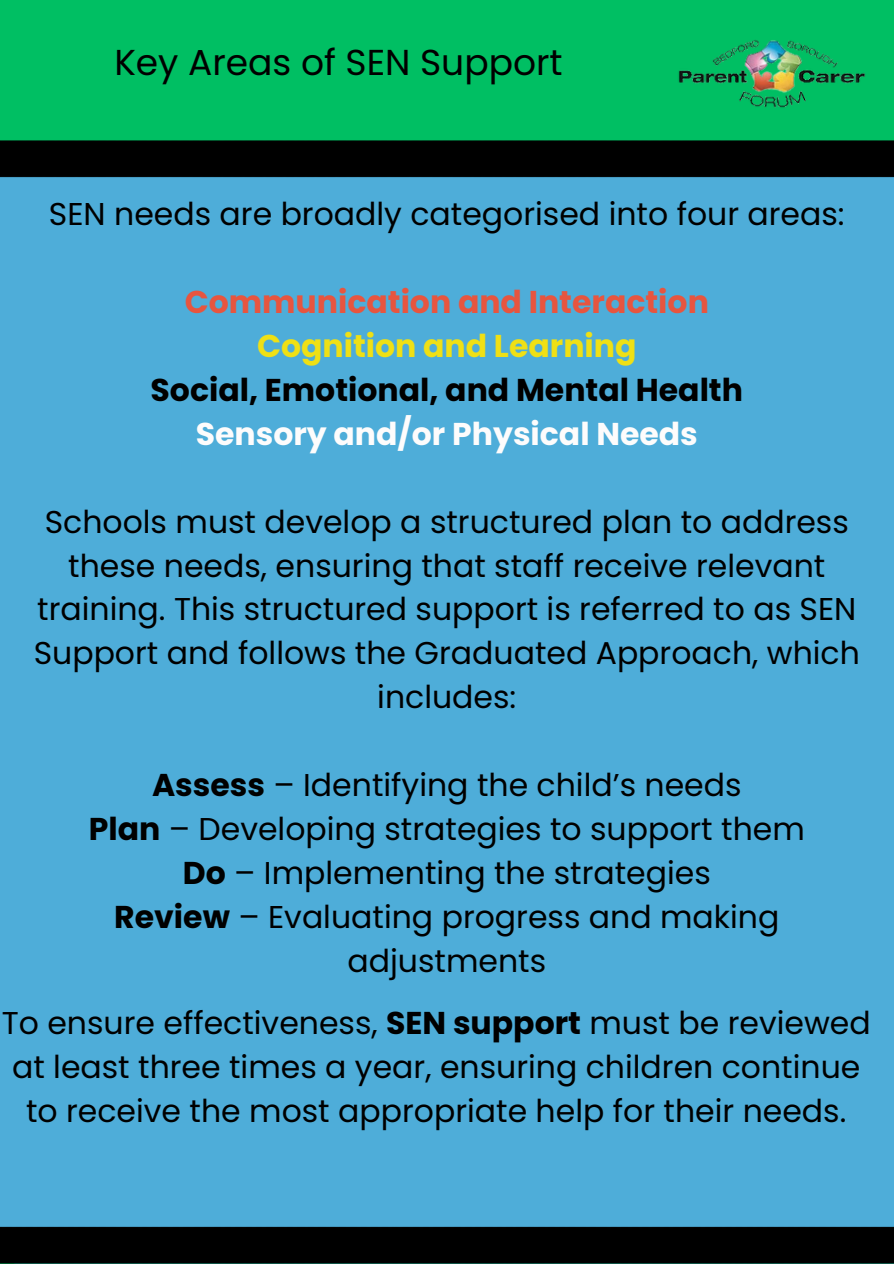
<style>
.page{position:relative;width:894px;height:1264px;background:#fff}
.page>*{position:absolute;margin:0;border:0;box-sizing:border-box;transform-origin:0 0}
.t1{font:36px "Poppins";color:#000}
.t2{font:31.5px/43.8px "Poppins";color:#000;text-align:center}
.t3{font:700 31.5px/43.8px "Poppins";color:#000;text-align:center}
.s1{color:#e7553f}
.s2{color:#efe015}
.s3{color:#fdfcfc}
.s4{font-weight:700}
</style>
<div class="page">
<div style="left:0;top:0;width:893px;height:1263px;background:#00bf63"></div>
<img style="left:678px;top:40px;width:187px;height:68px">
<div style="left:0;top:140px;width:893px;height:1123px;background:#4eadd9"></div>
<p class="t1" style="left:114px;top:37px;width:449px">Key Areas of SEN Support</p>
<h1 class="t2" style="left:49px;top:192px;width:797px">SEN needs are broadly categorised into four areas:</h1>
<p class="t3" style="left:150px;top:280px;width:593px"><span class="s1">Communication and Interaction<br></span><span class="s2">Cognition and Learning<br></span>Social, Emotional, and Mental Health<br><span class="s3">Sensory and/or Physical Needs</span></p>
<p class="t2" style="left:34px;top:499px;width:827px">Schools must develop a structured plan to address these needs, ensuring that staff receive relevant training. This structured support is referred to as SEN Support and follows the Graduated Approach, which includes:</p>
<p class="t2" style="left:152px;top:763px;width:591px"><span class="s4">Assess</span> – Identifying the child’s needs</p>
<h2 class="t2" style="left:89px;top:807px;width:717px"><span class="s4">Plan</span> – Developing strategies to support them</h2>
<p class="t2" style="left:183px;top:850px;width:529px"><span class="s4">Do</span> – Implementing the strategies</p>
<p class="t2" style="left:114px;top:894px;width:666px"><span class="s4">Review</span> – Evaluating progress and making adjustments</p>
<p class="t2" style="left:2px;top:1001px;width:870px">To ensure effectiveness, <span class="s4">SEN support</span> must be reviewed at least three times a year, ensuring children continue to receive the most appropriate help for their needs.</p>
</div>
